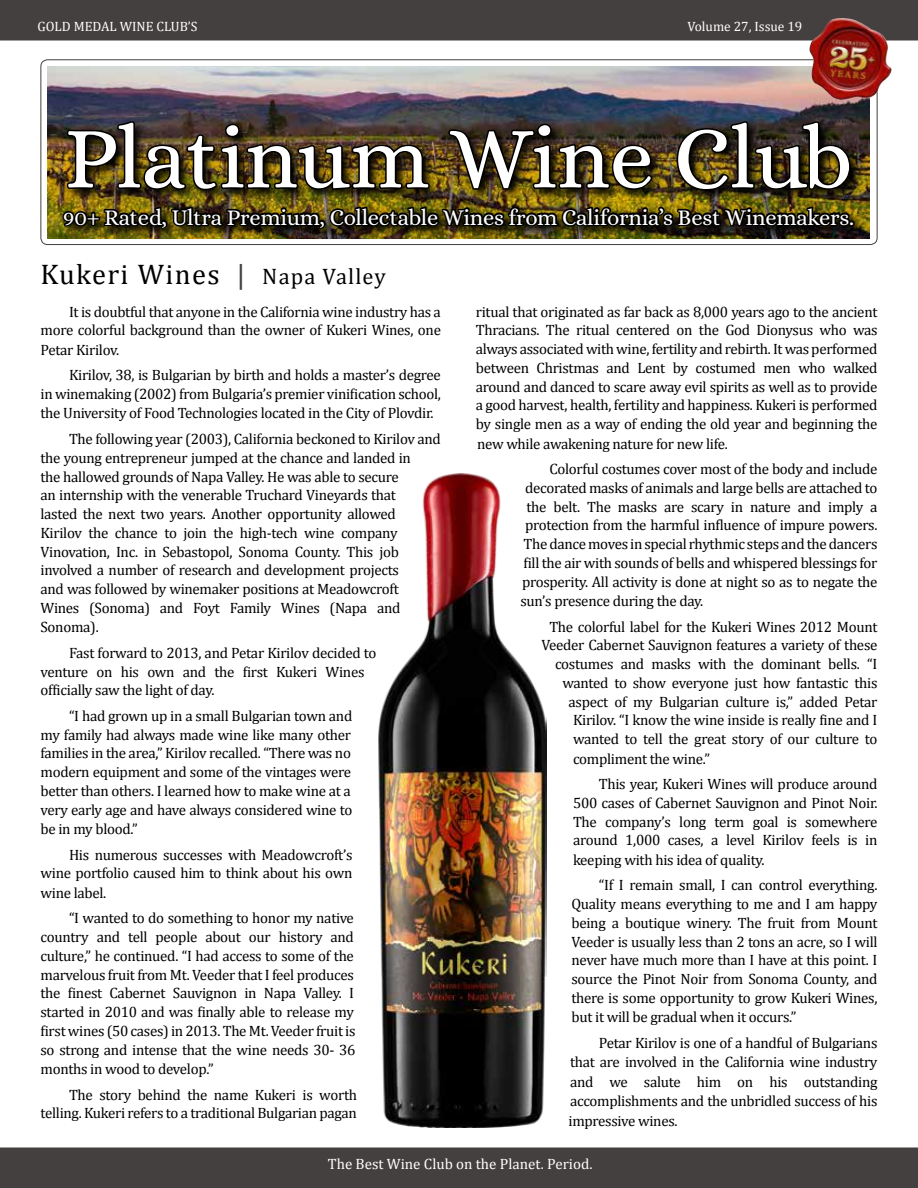
<style>
.page{position:relative;width:918px;height:1188px;background:#fff}
.page>*{position:absolute;margin:0;border:0;box-sizing:border-box;transform-origin:0 0}
.t1{font:88.5px "Alice";letter-spacing:-.005em;color:#fff}
.t2{font:28.5px "Cambria";letter-spacing:.05em;color:#000}
.t3{font:22.5px "Alice";letter-spacing:-.01em;color:#fff}
.t4{font:15px/18.9px "Cambria";letter-spacing:-.02em;color:#000;text-align:justify}
.t5{font:15px "Cambria";color:#fff}
.t6{font:13.5px "Cambria";color:#fff}
.s1{color:#44403f}
.s2{font-size:22.5px}
</style>
<div class="page">
<div style="left:0;top:1148px;width:918px;height:40px;background:#44403f"></div>
<div style="left:40px;top:59px;width:838px;height:186px;border:1px solid #44403f;border-radius:7px"></div>
<div style="left:0;top:0;width:918px;height:40px;background:#44403f"></div>
<img style="left:47px;top:66px;width:822px;height:172px">
<img style="left:60px;top:120px;width:797px;height:119px">
<img style="left:809px;top:18px;width:83px;height:82px">
<img style="left:830px;top:47px;width:19px;height:22px">
<img style="left:379px;top:474px;width:168px;height:654px">
<p class="t6" style="left:38px;top:19px;width:162px">GOLD MEDAL WINE CLUB’S</p>
<p class="t6" style="left:688px;top:19px;width:116px">Volume 27, Issue 19</p>
<h1 class="t1" style="left:65px;top:110px;width:790px">Platinum Wine Club</h1>
<h3 class="t3" style="left:63px;top:205px;width:793px">90+ Rated, Ultra Premium, Collectable Wines from California’s Best Winemakers.</h3>
<h2 class="t2" style="left:40px;top:257px;width:347px">Kukeri Wines <span class="s1">|</span> <span class="s2">Napa Valley</span></h2>
<p class="t4" style="left:476px;top:302px;width:403px">ritual that originated as far back as 8,000 years ago to the ancient Thracians. The ritual centered on the God Dionysus who was always associated with wine, fertility and rebirth. It was performed between Christmas and Lent by costumed men who walked around and danced to scare away evil spirits as well as to provide a good harvest, health, fertility and happiness. Kukeri is performed by single men as a way of ending the old year and beginning the new while awakening nature for new life.</p>
<p class="t4" style="left:549px;top:460px;width:330px">Colorful costumes cover most of the body and include</p>
<p class="t4" style="left:525px;top:478px;width:354px">decorated masks of animals and large bells are attached to</p>
<p class="t4" style="left:526px;top:497px;width:353px">the belt. The masks are scary in nature and imply a</p>
<p class="t4" style="left:525px;top:516px;width:354px">protection from the harmful influence of impure powers.</p>
<p class="t4" style="left:524px;top:535px;width:356px">The dance moves in special rhythmic steps and the dancers</p>
<p class="t4" style="left:524px;top:553px;width:356px">fill the air with sounds of bells and whispered blessings for</p>
<p class="t4" style="left:522px;top:572px;width:357px">prosperity. All activity is done at night so as to negate the</p>
<p class="t4" style="left:521px;top:592px;width:184px">sun’s presence during the day.</p>
<p class="t4" style="left:549px;top:617px;width:330px">The colorful label for the Kukeri Wines 2012 Mount</p>
<p class="t4" style="left:542px;top:636px;width:337px">Veeder Cabernet Sauvignon features a variety of these</p>
<p class="t4" style="left:555px;top:655px;width:324px">costumes and masks with the dominant bells. “I</p>
<p class="t4" style="left:563px;top:673px;width:316px">wanted to show everyone just how fantastic this</p>
<p class="t4" style="left:569px;top:692px;width:310px">aspect of my Bulgarian culture is,” added Petar</p>
<p class="t4" style="left:573px;top:711px;width:306px">Kirilov. “I know the wine inside is really fine and I</p>
<p class="t4" style="left:573px;top:730px;width:306px">wanted to tell the great story of our culture to</p>
<p class="t4" style="left:573px;top:749px;width:139px">compliment the wine.”</p>
<p class="t4" style="left:573px;top:775px;width:306px;text-indent:26px">This year, Kukeri Wines will produce around 500 cases of Cabernet Sauvignon and Pinot Noir.<br>The company’s long term goal is somewhere around 1,000 cases, a level Kirilov feels is in keeping with his idea of quality.</p>
<p class="t4" style="left:572px;top:876px;width:308px;text-indent:27px">“If I remain small, I can control everything.<br>Quality means everything to me and I am happy being a boutique winery. The fruit from Mount Veeder is usually less than 2 tons an acre, so I will never have much more than I have at this point. I source the Pinot Noir from Sonoma County, and there is some opportunity to grow Kukeri Wines, but it will be gradual when it occurs.”</p>
<p class="t4" style="left:569px;top:1033px;width:311px;line-height:19.5px;text-indent:30px">Petar Kirilov is one of a handful of Bulgarians that are involved in the California wine industry and we salute him on his outstanding accomplishments and the unbridled success of his impressive wines.</p>
<p class="t5" style="left:328px;top:1155px;width:266px">The Best Wine Club on the Planet. Period.</p>
<p class="t4" style="left:40px;top:302px;width:402px;text-indent:28px">It is doubtful that anyone in the California wine industry has a more colorful background than the owner of Kukeri Wines, one Petar Kirilov.</p>
<p class="t4" style="left:40px;top:366px;width:402px;text-indent:28px">Kirilov, 38, is Bulgarian by birth and holds a master’s degree in winemaking (2002) from Bulgaria’s premier vinification school, the University of Food Technologies located in the City of Plovdir.</p>
<p class="t4" style="left:40px;top:430px;width:402px;text-align:left;text-indent:28px">The following year (2003), California beckoned to Kirilov and the young entrepreneur jumped at the chance and landed in<br>the hallowed grounds of Napa Valley. He was able to secure<br>an internship with the venerable Truchard Vineyards that<br>lasted the next two years. Another opportunity allowed Kirilov the chance to join the high-tech wine company Vinovation, Inc. in Sebastopol, Sonoma County. This job involved a number of research and development projects<br>and was followed by winemaker positions at Meadowcroft Wines (Sonoma) and Foyt Family Wines (Napa and Sonoma).</p>
<p class="t4" style="left:40px;top:643px;width:338px;text-align:left;text-indent:28px">Fast forward to 2013, and Petar Kirilov decided to venture on his own and the first Kukeri Wines officially saw the light of day.</p>
<p class="t4" style="left:40px;top:706px;width:314px;text-indent:28px">“I had grown up in a small Bulgarian town and my family had always made wine like many other families in the area,” Kirilov recalled. “There was no modern equipment and some of the vintages were better than others. I learned how to make wine at a very early age and have always considered wine to be in my blood.”</p>
<p class="t4" style="left:40px;top:845px;width:314px;text-indent:28px">His numerous successes with Meadowcroft’s wine portfolio caused him to think about his own wine label.</p>
<p class="t4" style="left:40px;top:909px;width:317px;text-indent:28px">“I wanted to do something to honor my native country and tell people about our history and culture,” he continued. “I had access to some of the marvelous fruit from Mt. Veeder that I feel produces the finest Cabernet Sauvignon in Napa Valley. I started in 2010 and was finally able to release my first wines (50 cases) in 2013. The Mt. Veeder fruit is so strong and intense that the wine needs 30- 36 months in wood to develop.”</p>
<p class="t4" style="left:40px;top:1085px;width:318px;text-align:right">The story behind the name Kukeri is worth telling. Kukeri refers to a traditional Bulgarian pagan</p>
</div>
